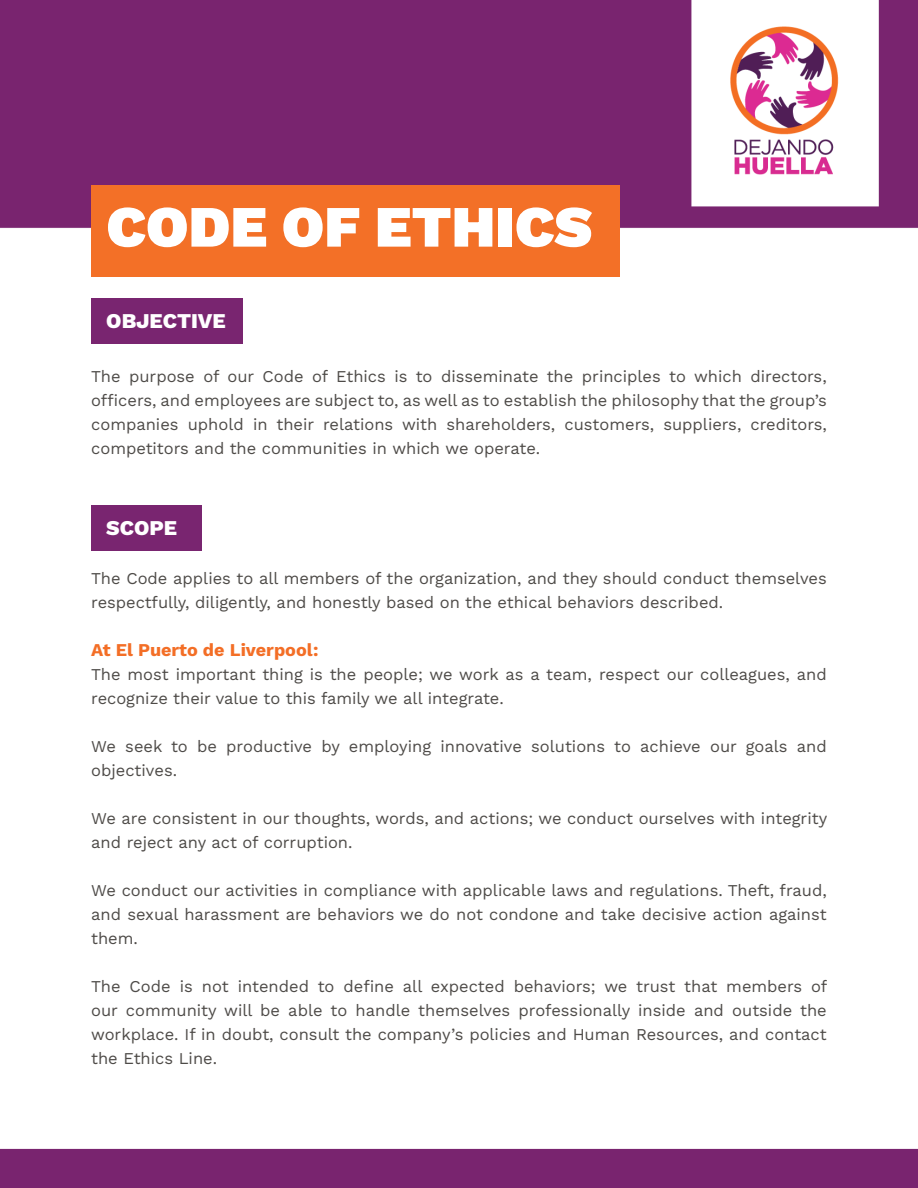
<style>
.page{position:relative;width:918px;height:1188px;background:#fff}
.page>*{position:absolute;margin:0;border:0;box-sizing:border-box;transform-origin:0 0}
.t1{font:900 58.5px "Work Sans";color:#fff}
.t2{font:800 21px "Work Sans";color:#fff}
.t3{font:700 18px "Work Sans";color:#f36e26}
.t4{font:16.5px/24px "Work Sans";color:#4e4b48}
</style>
<div class="page">
<img style="left:0;top:0;width:918px;height:1188px">
<div style="left:91px;top:185px;width:529px;height:91px;background:#f37027"></div>
<div style="left:91px;top:298px;width:151px;height:46px;background:#792570"></div>
<div style="left:91px;top:505px;width:111px;height:46px;background:#792570"></div>
<h1 class="t1" style="left:106px;top:182px;width:488px">CODE OF ETHICS</h1>
<p class="t2" style="left:106px;top:305px;width:121px">OBJECTIVE</p>
<p class="t4" style="left:91px;top:364px;width:737px;text-align:justify">The purpose of our Code of Ethics is to disseminate the principles to which directors, officers, and employees are subject to, as well as to establish the philosophy that the group’s companies uphold in their relations with shareholders, customers, suppliers, creditors, competitors and the communities in which we operate.</p>
<p class="t2" style="left:106px;top:512px;width:72px">SCOPE</p>
<p class="t4" style="left:91px;top:565px;width:737px">The Code applies to all members of the organization, and they should conduct themselves respectfully, diligently, and honestly based on the ethical behaviors described.</p>
<p class="t3" style="left:91px;top:636px;width:229px">At El Puerto de Liverpool:</p>
<p class="t4" style="left:91px;top:661px;width:737px">The most important thing is the people; we work as a team, respect our colleagues, and recognize their value to this family we all integrate.</p>
<p class="t4" style="left:91px;top:733px;width:737px">We seek to be productive by employing innovative solutions to achieve our goals and objectives.</p>
<p class="t4" style="left:91px;top:805px;width:738px">We are consistent in our thoughts, words, and actions; we conduct ourselves with integrity and reject any act of corruption.</p>
<p class="t4" style="left:91px;top:877px;width:737px;text-align:justify">We conduct our activities in compliance with applicable laws and regulations. Theft, fraud, and sexual harassment are behaviors we do not condone and take decisive action against them.</p>
<p class="t4" style="left:91px;top:973px;width:738px;text-align:justify">The Code is not intended to define all expected behaviors; we trust that members of our community will be able to handle themselves professionally inside and outside the workplace. If in doubt, consult the company’s policies and Human Resources, and contact the Ethics Line.</p>
</div>
